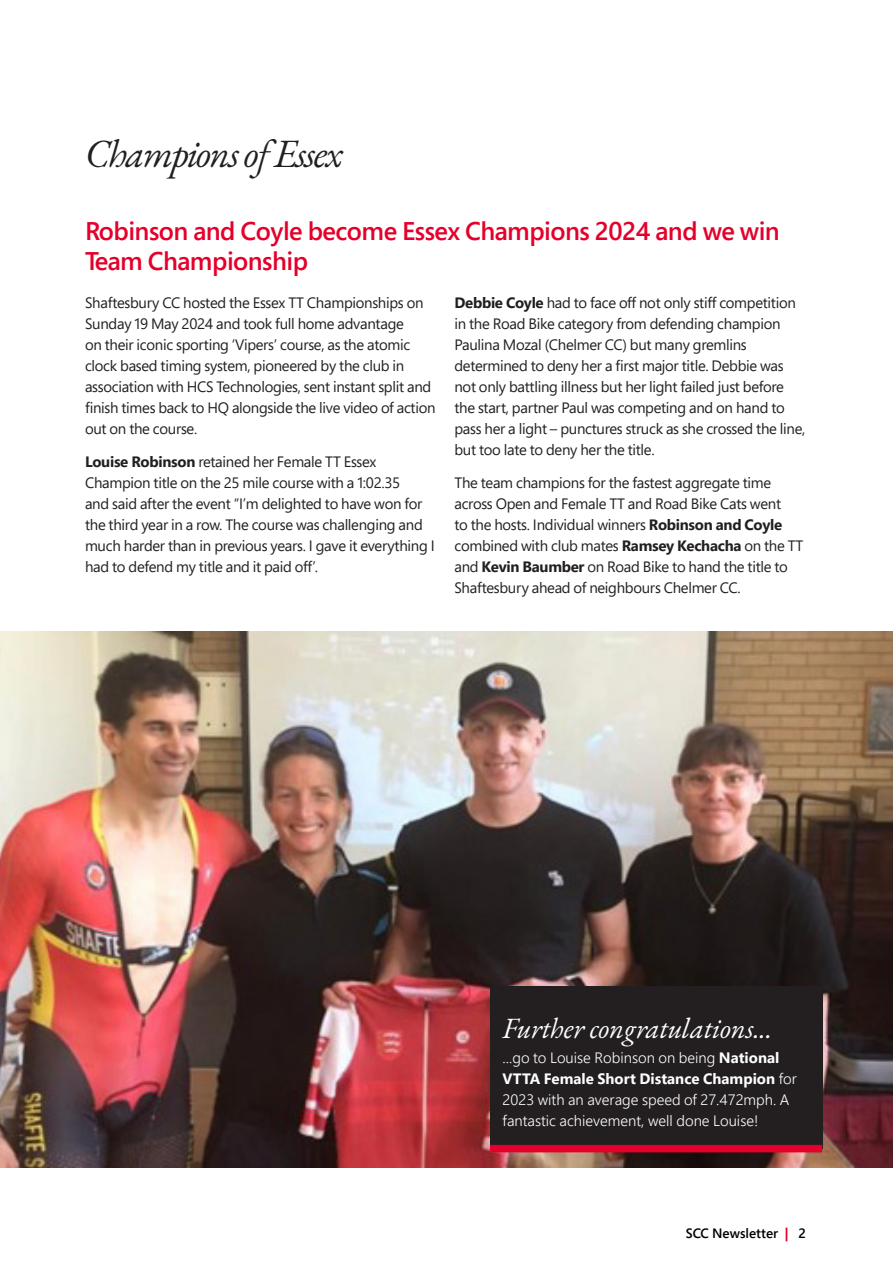
<style>
.page{position:relative;width:893px;height:1263px;background:#fff}
.page>*{position:absolute;margin:0;border:0;box-sizing:border-box;transform-origin:0 0}
.Page_Heading{font:italic 39px "EB Garamond";letter-spacing:-.04em;color:#231f20}
.t1{font:italic 28.5px "EB Garamond";color:#fff}
.Intro{font:600 25.5px/30px "Segoe Pro";letter-spacing:-.02em;color:#e4002b}
.Body{font:15px/21px "Segoe Pro";letter-spacing:-.02em;color:#231f20}
.t2{font:300 15px/21px "Segoe Pro";color:#fff}
.t3{font:600 13.5px "Segoe Pro";color:#000001}
.s1{font-weight:700}
.s2{font-weight:700;color:#e4002b}
</style>
<div class="page">
<img style="left:0;top:631px;width:893px;height:536px">
<div style="left:490px;top:986px;width:332px;height:162px;background:#231f20"></div>
<div style="left:490px;top:1145px;width:332px;height:7px;background:#e4002b"></div>
<p class="Page_Heading" style="left:85px;top:128px;width:259px">Champions of Essex</p>
<p class="Intro" style="left:85px;top:215px;width:696px">Robinson and Coyle become Essex Champions 2024 and we win<br>Team Championship</p>
<p class="Body" style="left:85px;top:291px;width:352px">Shaftesbury CC hosted the Essex TT Championships on Sunday 19 May 2024 and took full home advantage<br>on their iconic sporting ‘Vipers’ course, as the atomic clock based timing system, pioneered by the club in association with HCS Technologies, sent instant split and finish times back to HQ alongside the live video of action out on the course.</p>
<p class="Body" style="left:85px;top:451px;width:351px"><span class="s1">Louise Robinson</span> retained her Female TT Essex Champion title on the 25 mile course with a 1:02.35<br>and said after the event “I’m delighted to have won for the third year in a row. The course was challenging and much harder than in previous years. I gave it everything I had to defend my title and it paid off’.</p>
<p class="Body" style="left:454px;top:291px;width:352px"><span class="s1">Debbie Coyle</span> had to face off not only stiff competition in the Road Bike category from defending champion Paulina Mozal (Chelmer CC) but many gremlins determined to deny her a first major title. Debbie was not only battling illness but her light failed just before the start, partner Paul was competing and on hand to pass her a light – punctures struck as she crossed the line, but too late to deny her the title.</p>
<p class="Body" style="left:454px;top:472px;width:350px">The team champions for the fastest aggregate time across Open and Female TT and Road Bike Cats went<br>to the hosts. Individual winners <span class="s1">Robinson and Coyle </span>combined with club mates <span class="s1">Ramsey Kechacha</span> on the TT and <span class="s1">Kevin Baumber</span> on Road Bike to hand the title to Shaftesbury ahead of neighbours Chelmer CC.</p>
<p class="t1" style="left:503px;top:1010px;width:271px">Further congratulations...</p>
<p class="t2" style="left:503px;top:1047px;width:296px">...go to Louise Robinson on being <span class="s1">National VTTA Female Short Distance Champion</span> for 2023 with an average speed of 27.472mph. A fantastic achievement, well done Louise!</p>
<p class="t3" style="left:686px;top:1224px;width:121px">SCC Newsletter <span class="s2">|</span> 2</p>
</div>
